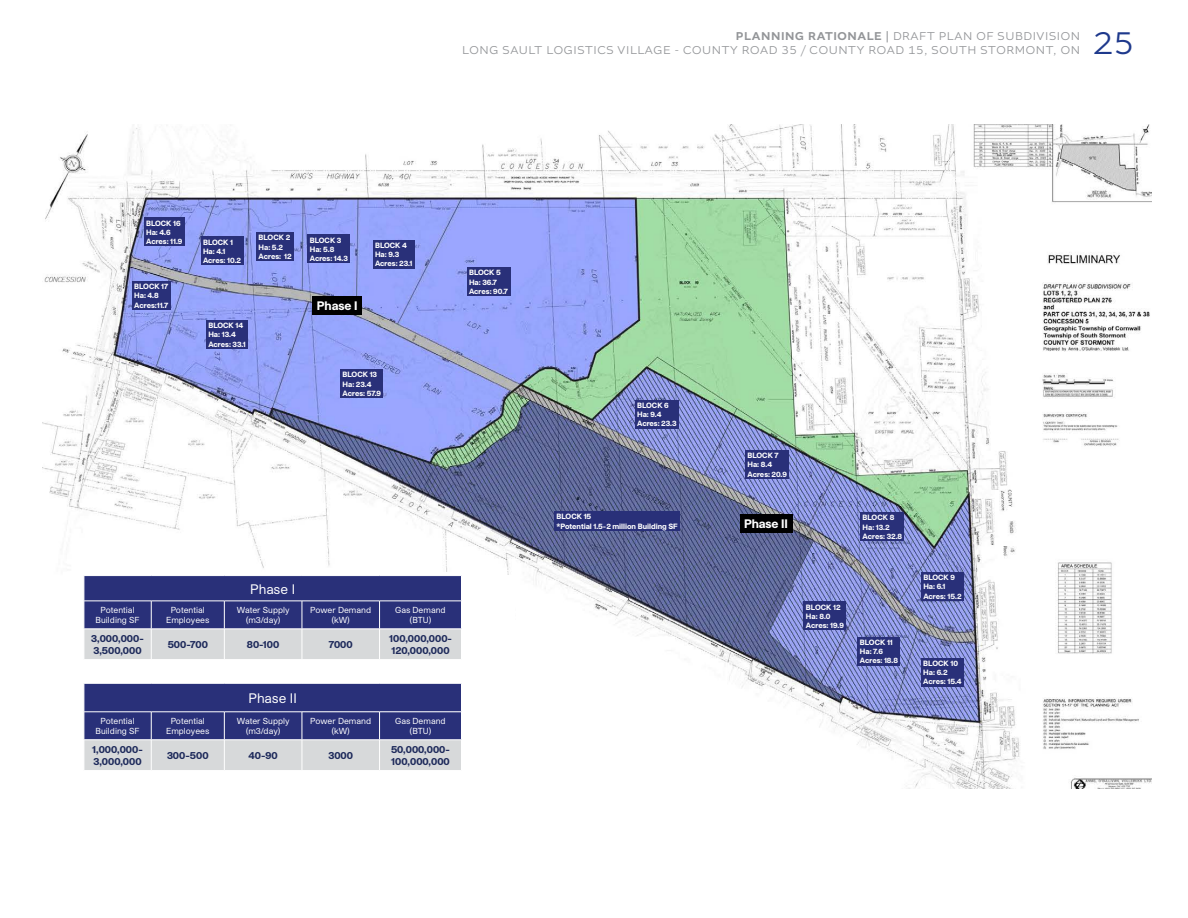
<style>
.page{position:relative;width:1188px;height:918px;background:#fff}
.page>*{position:absolute;margin:0;border:0;box-sizing:border-box;transform-origin:0 0}
.t1{font:300 33px "Altivo";color:#1e398c}
.t2{font:13.2px "Studio Pro";color:#fff}
.t3{font:300 12px/14.4px "Altivo";letter-spacing:.05em;color:#939598;text-align:right}
.t4{font:800 11.85px "Studio Pro";color:#fff}
.t5{font:800 9.75px/11.7px "Studio Pro";letter-spacing:.005em;color:#1e2a5b}
.t6{font:8.4px/10.1px "Studio Pro";color:#fff;text-align:center}
.t7{font:800 7.35px/9.3px "Studio Pro";color:#fff}
.s1{font-weight:500}
</style>
<div class="page">
<img style="left:43px;top:124px;width:1109px;height:665px">
<div style="left:860px;top:512px;width:44px;height:29px;background:#293079"></div>
<div style="left:256px;top:232px;width:38px;height:29px;background:#293079"></div>
<div style="left:921px;top:572px;width:43px;height:29px;background:#293079"></div>
<div style="left:308px;top:235px;width:42px;height:28px;background:#293079"></div>
<div style="left:921px;top:658px;width:43px;height:28px;background:#293079"></div>
<div style="left:373px;top:240px;width:42px;height:28px;background:#293079"></div>
<div style="left:858px;top:637px;width:42px;height:28px;background:#293079"></div>
<div style="left:467px;top:267px;width:43px;height:29px;background:#293079"></div>
<div style="left:804px;top:602px;width:42px;height:28px;background:#293079"></div>
<div style="left:635px;top:400px;width:44px;height:28px;background:#293079"></div>
<div style="left:340px;top:369px;width:43px;height:29px;background:#293079"></div>
<div style="left:745px;top:450px;width:44px;height:29px;background:#293079"></div>
<div style="left:206px;top:320px;width:42px;height:29px;background:#293079"></div>
<div style="left:84px;top:575px;width:431px;height:205px;background:#fff"></div>
<div style="left:85px;top:576px;width:376px;height:53px;background:#293079"></div>
<div style="left:85px;top:630px;width:376px;height:140px;background:#d7d9da"></div>
<hr style="left:84px;top:601px;width:67px;height:1px;background:#fff">
<svg style="left:84px;top:576px;width:1px;height:53px"></svg>
<hr style="left:151px;top:601px;width:73px;height:1px;background:#fff">
<svg style="left:151px;top:601px;width:1px;height:28px"></svg>
<hr style="left:224px;top:601px;width:78px;height:1px;background:#fff">
<svg style="left:224px;top:601px;width:1px;height:28px"></svg>
<hr style="left:302px;top:601px;width:78px;height:1px;background:#fff">
<svg style="left:302px;top:601px;width:1px;height:28px"></svg>
<hr style="left:380px;top:601px;width:82px;height:1px;background:#fff">
<svg style="left:379px;top:601px;width:1px;height:28px"></svg>
<hr style="left:151px;top:629px;width:1px;height:30px;background:#fff">
<hr style="left:224px;top:629px;width:1px;height:30px;background:#fff">
<hr style="left:302px;top:629px;width:1px;height:30px;background:#fff">
<hr style="left:379px;top:629px;width:1px;height:30px;background:#fff">
<hr style="left:84px;top:659px;width:67px;height:1px;background:#fff">
<hr style="left:151px;top:659px;width:73px;height:1px;background:#fff">
<hr style="left:224px;top:659px;width:78px;height:1px;background:#fff">
<hr style="left:302px;top:659px;width:78px;height:1px;background:#fff">
<hr style="left:380px;top:659px;width:82px;height:1px;background:#fff">
<svg style="left:84px;top:660px;width:378px;height:80px"></svg>
<hr style="left:84px;top:740px;width:67px;height:1px;background:#fff">
<hr style="left:151px;top:740px;width:73px;height:1px;background:#fff">
<hr style="left:151px;top:740px;width:1px;height:30px;background:#fff">
<hr style="left:224px;top:740px;width:78px;height:1px;background:#fff">
<hr style="left:224px;top:740px;width:1px;height:30px;background:#fff">
<hr style="left:302px;top:740px;width:78px;height:1px;background:#fff">
<hr style="left:302px;top:740px;width:1px;height:30px;background:#fff">
<hr style="left:380px;top:740px;width:82px;height:1px;background:#fff">
<hr style="left:379px;top:740px;width:1px;height:30px;background:#fff">
<div style="left:201px;top:237px;width:42px;height:28px;background:#293079"></div>
<div style="left:313px;top:296px;width:49px;height:18px;background:#000"></div>
<div style="left:740px;top:514px;width:52px;height:18px;background:#000"></div>
<div style="left:144px;top:218px;width:41px;height:28px;background:#293079"></div>
<div style="left:554px;top:511px;width:126px;height:20px;background:#293079"></div>
<div style="left:132px;top:281px;width:38px;height:29px;background:#293079"></div>
<h3 class="t3" style="left:462px;top:29px;width:619px"><span class="s1">PLANNING RATIONALE |</span> DRAFT PLAN OF SUBDIVISION<br>LONG SAULT LOGISTICS VILLAGE - COUNTY ROAD 35 / COUNTY ROAD 15, SOUTH STORMONT, ON</h3>
<h1 class="t1" style="left:1093px;top:22px;width:42px">25</h1>
<p class="t7" style="left:146px;top:218px;width:38px">BLOCK 16<br>Ha: 4.6<br>Acres: 11.9</p>
<p class="t7" style="left:134px;top:281px;width:36px">BLOCK 17<br>Ha: 4.8<br>Acres:11.7</p>
<p class="t7" style="left:203px;top:237px;width:40px">BLOCK 1<br>Ha: 4.1<br>Acres: 10.2</p>
<p class="t7" style="left:259px;top:233px;width:35px">BLOCK 2<br>Ha: 5.2<br>Acres: 12</p>
<p class="t7" style="left:208px;top:321px;width:39px">BLOCK 14<br>Ha: 13.4<br>Acres: 33.1</p>
<p class="t7" style="left:310px;top:235px;width:40px">BLOCK 3<br>Ha: 5.8<br>Acres: 14.3</p>
<p class="t4" style="left:317px;top:297px;width:42px">Phase I</p>
<p class="t7" style="left:375px;top:240px;width:39px">BLOCK 4<br>Ha: 9.3<br>Acres: 23.1</p>
<p class="t7" style="left:343px;top:370px;width:40px">BLOCK 13<br>Ha: 23.4<br>Acres: 57.9</p>
<p class="t7" style="left:469px;top:268px;width:40px">BLOCK 5<br>Ha: 36.7<br>Acres: 90.7</p>
<p class="t2" style="left:250px;top:580px;width:46px">Phase I</p>
<p class="t6" style="left:96px;top:605px;width:46px">Potential<br>Building SF</p>
<p class="t6" style="left:166px;top:605px;width:45px">Potential<br>Employees</p>
<p class="t6" style="left:237px;top:605px;width:54px">Water Supply (m3/day)</p>
<p class="t6" style="left:310px;top:605px;width:63px">Power Demand (kW)</p>
<p class="t6" style="left:395px;top:605px;width:52px">Gas Demand (BTU)</p>
<p class="t5" style="left:91px;top:632px;width:54px">3,000,000-<br>3,500,000</p>
<p class="t5" style="left:168px;top:638px;width:42px">500-700</p>
<p class="t5" style="left:247px;top:638px;width:34px">80-100</p>
<p class="t5" style="left:329px;top:638px;width:26px">7000</p>
<p class="t5" style="left:389px;top:632px;width:65px">100,000,000-<br>120,000,000</p>
<p class="t2" style="left:249px;top:690px;width:50px">Phase II</p>
<p class="t6" style="left:96px;top:716px;width:46px">Potential<br>Building SF</p>
<p class="t6" style="left:166px;top:716px;width:45px">Potential<br>Employees</p>
<p class="t6" style="left:237px;top:716px;width:54px">Water Supply (m3/day)</p>
<p class="t6" style="left:310px;top:716px;width:63px">Power Demand (kW)</p>
<p class="t6" style="left:395px;top:716px;width:52px">Gas Demand (BTU)</p>
<p class="t5" style="left:92px;top:743px;width:52px">1,000,000-<br>3,000,000</p>
<p class="t5" style="left:167px;top:749px;width:43px">300-500</p>
<p class="t5" style="left:248px;top:749px;width:31px">40-90</p>
<p class="t5" style="left:328px;top:749px;width:26px">3000</p>
<p class="t5" style="left:391px;top:743px;width:60px">50,000,000-<br>100,000,000</p>
<p class="t7" style="left:637px;top:400px;width:41px">BLOCK 6<br>Ha: 9.4<br>Acres: 23.3</p>
<p class="t7" style="left:557px;top:512px;width:123px">BLOCK 15<br>*Potential 1.5-2 million Building SF</p>
<p class="t7" style="left:747px;top:451px;width:41px">BLOCK 7<br>Ha: 8.4<br>Acres: 20.9</p>
<p class="t4" style="left:744px;top:515px;width:45px">Phase II</p>
<p class="t7" style="left:863px;top:513px;width:41px">BLOCK 8<br>Ha: 13.2<br>Acres: 32.8</p>
<p class="t7" style="left:806px;top:602px;width:39px">BLOCK 12<br>Ha: 8.0<br>Acres: 19.9</p>
<p class="t7" style="left:860px;top:637px;width:40px">BLOCK 11<br>Ha: 7.6<br>Acres: 18.8</p>
<p class="t7" style="left:923px;top:572px;width:40px">BLOCK 9<br>Ha: 6.1<br>Acres: 15.2</p>
<p class="t7" style="left:923px;top:658px;width:40px">BLOCK 10<br>Ha: 6.2<br>Acres: 15.4</p>
</div>
